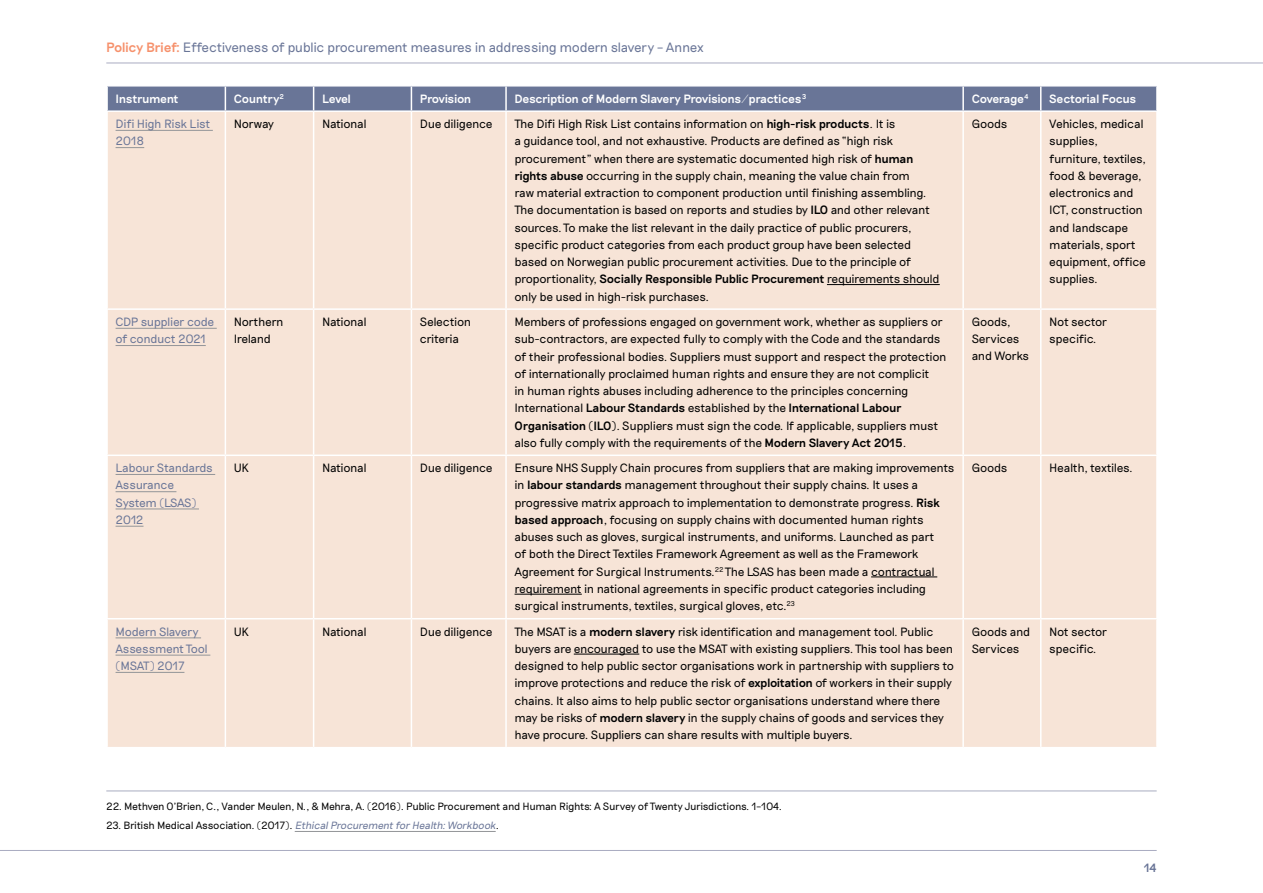
<style>
.page{position:relative;width:1263px;height:893px;background:#fff}
.page>*{position:absolute;margin:0;border:0;box-sizing:border-box;transform-origin:0 0}
.t1{font:300 13.5px "Riposte";letter-spacing:-.035em;color:#697597}
.t2{font:300 12px/17.2px "Riposte";letter-spacing:-.04em;color:#000}
.t3{font:300 12px/17.2px "Riposte";letter-spacing:-.035em;color:#697597}
.t4{font:500 12px "Riposte";letter-spacing:-.035em;color:#fff}
.t5{font:300 12px/17.2px "Riposte";letter-spacing:-.02em;color:#000}
.t6{font:500 12px "Riposte";color:#697597}
.t7{font:300 10.5px "Riposte";letter-spacing:-.04em;color:#000}
.s1{font-weight:500;color:#f6916c}
.s2{font-weight:500}
.s3{font-style:italic;color:#697597}
</style>
<div class="page">
<hr style="left:106px;top:63px;width:1157px;height:1px;background:#a9acc1">
<hr style="left:0;top:850px;width:1157px;height:1px;background:#a9acc1">
<div style="left:108px;top:112px;width:1048px;height:635px;background:#f7e4d7"></div>
<div style="left:107px;top:86px;width:1050px;height:24px;background:#697597"></div>
<hr style="left:1156px;top:87px;width:2px;height:23px;background:#fff">
<hr style="left:225px;top:112px;width:1px;height:196px;background:#fff">
<hr style="left:313px;top:112px;width:1px;height:196px;background:#fff">
<hr style="left:411px;top:112px;width:1px;height:196px;background:#fff">
<hr style="left:505px;top:112px;width:2px;height:196px;background:#fff">
<hr style="left:962px;top:112px;width:2px;height:196px;background:#fff">
<hr style="left:1040px;top:112px;width:1px;height:196px;background:#fff">
<hr style="left:106px;top:308px;width:119px;height:2px;background:#fff">
<hr style="left:225px;top:308px;width:89px;height:2px;background:#fff">
<hr style="left:225px;top:310px;width:1px;height:145px;background:#fff">
<hr style="left:314px;top:308px;width:97px;height:2px;background:#fff">
<hr style="left:313px;top:310px;width:1px;height:145px;background:#fff">
<hr style="left:411px;top:308px;width:95px;height:2px;background:#fff">
<hr style="left:411px;top:310px;width:1px;height:145px;background:#fff">
<hr style="left:506px;top:308px;width:457px;height:2px;background:#fff">
<hr style="left:505px;top:310px;width:2px;height:145px;background:#fff">
<hr style="left:963px;top:308px;width:78px;height:2px;background:#fff">
<hr style="left:962px;top:310px;width:2px;height:145px;background:#fff">
<hr style="left:1041px;top:308px;width:117px;height:2px;background:#fff">
<hr style="left:1040px;top:310px;width:1px;height:145px;background:#fff">
<hr style="left:106px;top:455px;width:119px;height:1px;background:#fff">
<hr style="left:225px;top:455px;width:89px;height:1px;background:#fff">
<hr style="left:225px;top:456px;width:1px;height:162px;background:#fff">
<hr style="left:314px;top:455px;width:97px;height:1px;background:#fff">
<hr style="left:313px;top:456px;width:1px;height:162px;background:#fff">
<hr style="left:411px;top:455px;width:95px;height:1px;background:#fff">
<hr style="left:411px;top:456px;width:1px;height:162px;background:#fff">
<hr style="left:506px;top:455px;width:457px;height:1px;background:#fff">
<hr style="left:505px;top:456px;width:2px;height:162px;background:#fff">
<hr style="left:963px;top:455px;width:78px;height:1px;background:#fff">
<hr style="left:962px;top:456px;width:2px;height:162px;background:#fff">
<hr style="left:1041px;top:455px;width:117px;height:1px;background:#fff">
<hr style="left:1040px;top:456px;width:1px;height:162px;background:#fff">
<hr style="left:106px;top:618px;width:119px;height:1px;background:#fff">
<hr style="left:225px;top:618px;width:89px;height:1px;background:#fff">
<hr style="left:225px;top:619px;width:1px;height:128px;background:#fff">
<hr style="left:314px;top:618px;width:97px;height:1px;background:#fff">
<hr style="left:313px;top:619px;width:1px;height:128px;background:#fff">
<hr style="left:411px;top:618px;width:95px;height:1px;background:#fff">
<hr style="left:411px;top:619px;width:1px;height:128px;background:#fff">
<hr style="left:506px;top:618px;width:457px;height:1px;background:#fff">
<hr style="left:505px;top:619px;width:2px;height:128px;background:#fff">
<hr style="left:963px;top:618px;width:78px;height:1px;background:#fff">
<hr style="left:962px;top:619px;width:2px;height:128px;background:#fff">
<hr style="left:1041px;top:618px;width:117px;height:1px;background:#fff">
<hr style="left:1040px;top:619px;width:1px;height:128px;background:#fff">
<hr style="left:116px;top:130px;width:97px;height:1px;background:#939598">
<svg style="left:116px;top:147px;width:28px;height:1px"></svg>
<hr style="left:827px;top:284px;width:113px;height:1px;background:#000">
<hr style="left:116px;top:328px;width:101px;height:1px;background:#939598">
<hr style="left:116px;top:345px;width:90px;height:1px;background:#939598">
<hr style="left:116px;top:474px;width:99px;height:1px;background:#939598">
<hr style="left:116px;top:491px;width:60px;height:1px;background:#939598">
<hr style="left:116px;top:509px;width:83px;height:1px;background:#939598">
<svg style="left:116px;top:526px;width:27px;height:1px"></svg>
<hr style="left:871px;top:577px;width:66px;height:1px;background:#000">
<hr style="left:514px;top:594px;width:68px;height:1px;background:#000">
<hr style="left:116px;top:638px;width:85px;height:1px;background:#939598">
<hr style="left:116px;top:655px;width:94px;height:1px;background:#939598">
<hr style="left:116px;top:672px;width:68px;height:1px;background:#939598">
<hr style="left:574px;top:654px;width:65px;height:1px;background:#000">
<hr style="left:106px;top:791px;width:1051px;height:1px;background:#a9acc1">
<hr style="left:295px;top:831px;width:201px;height:1px;background:#939598">
<p class="t1" style="left:106px;top:39px;width:599px"><span class="s1">Policy Brief:</span> Effectiveness of public procurement measures in addressing modern slavery – Annex</p>
<p class="t4" style="left:116px;top:92px;width:65px">Instrument</p>
<p class="t4" style="left:234px;top:92px;width:52px">Country<sup>2</sup></p>
<p class="t4" style="left:322px;top:92px;width:30px">Level</p>
<p class="t4" style="left:420px;top:92px;width:53px">Provision</p>
<p class="t4" style="left:514px;top:92px;width:293px">Description of Modern Slavery Provisions/practices<sup>3</sup></p>
<p class="t4" style="left:972px;top:92px;width:58px">Coverage<sup>4</sup></p>
<p class="t4" style="left:1049px;top:92px;width:89px">Sectorial Focus</p>
<p class="t3" style="left:116px;top:116px;width:96px">Difi High Risk List<br>2018</p>
<p class="t2" style="left:234px;top:116px;width:42px">Norway</p>
<p class="t2" style="left:322px;top:116px;width:46px">National</p>
<p class="t2" style="left:420px;top:116px;width:74px">Due diligence</p>
<p class="t2" style="left:514px;top:116px;width:427px">The Difi High Risk List contains information on <span class="s2">high-risk products</span>. It is<br>a guidance tool, and not exhaustive. Products are defined as “high risk procurement” when there are systematic documented high risk of <span class="s2">human rights abuse</span> occurring in the supply chain, meaning the value chain from<br>raw material extraction to component production until finishing assembling.<br>The documentation is based on reports and studies by <span class="s2">ILO</span> and other relevant sources. To make the list relevant in the daily practice of public procurers, specific product categories from each product group have been selected based on Norwegian public procurement activities. Due to the principle of proportionality, <span class="s2">Socially Responsible Public Procurement</span> requirements should only be used in high-risk purchases.</p>
<p class="t2" style="left:972px;top:116px;width:37px">Goods</p>
<p class="t2" style="left:1049px;top:116px;width:98px">Vehicles, medical supplies, furniture, textiles, food &amp; beverage, electronics and<br>ICT, construction and landscape materials, sport equipment, office supplies.</p>
<p class="t3" style="left:116px;top:313px;width:100px">CDP supplier code of conduct 2021</p>
<p class="t2" style="left:234px;top:313px;width:51px">Northern<br>Ireland</p>
<p class="t2" style="left:322px;top:313px;width:46px">National</p>
<p class="t2" style="left:420px;top:313px;width:53px">Selection criteria</p>
<p class="t2" style="left:514px;top:313px;width:433px">Members of professions engaged on government work, whether as suppliers or sub-contractors, are expected fully to comply with the Code and the standards of their professional bodies. Suppliers must support and respect the protection of internationally proclaimed human rights and ensure they are not complicit<br>in human rights abuses including adherence to the principles concerning International <span class="s2">Labour Standards</span> established by the <span class="s2">International Labour Organisation (ILO)</span>. Suppliers must sign the code. If applicable, suppliers must also fully comply with the requirements of the <span class="s2">Modern Slavery Act 2015</span>.</p>
<p class="t2" style="left:972px;top:313px;width:59px">Goods,<br>Services and Works</p>
<p class="t2" style="left:1049px;top:313px;width:59px">Not sector specific.</p>
<p class="t3" style="left:116px;top:460px;width:99px">Labour Standards<br>Assurance<br>System (LSAS)<br>2012</p>
<p class="t2" style="left:234px;top:460px;width:17px">UK</p>
<p class="t2" style="left:322px;top:460px;width:46px">National</p>
<p class="t2" style="left:420px;top:460px;width:74px">Due diligence</p>
<p class="t2" style="left:514px;top:460px;width:441px">Ensure NHS Supply Chain procures from suppliers that are making improvements in <span class="s2">labour standards</span> management throughout their supply chains. It uses a progressive matrix approach to implementation to demonstrate progress. <span class="s2">Risk based approach</span>, focusing on supply chains with documented human rights abuses such as gloves, surgical instruments, and uniforms. Launched as part<br>of both the Direct Textiles Framework Agreement as well as the Framework Agreement for Surgical Instruments.<sup>22</sup> The LSAS has been made a contractual requirement in national agreements in specific product categories including surgical instruments, textiles, surgical gloves, etc.<sup>23</sup></p>
<p class="t2" style="left:972px;top:460px;width:37px">Goods</p>
<p class="t2" style="left:1049px;top:460px;width:85px">Health, textiles.</p>
<p class="t3" style="left:116px;top:623px;width:94px">Modern Slavery<br>Assessment Tool (MSAT) 2017</p>
<p class="t2" style="left:234px;top:623px;width:17px">UK</p>
<p class="t2" style="left:322px;top:623px;width:46px">National</p>
<p class="t2" style="left:420px;top:623px;width:74px">Due diligence</p>
<p class="t2" style="left:514px;top:623px;width:441px">The MSAT is a <span class="s2">modern slavery</span> risk identification and management tool. Public buyers are encouraged to use the MSAT with existing suppliers. This tool has been designed to help public sector organisations work in partnership with suppliers to improve protections and reduce the risk of <span class="s2">exploitation</span> of workers in their supply chains. It also aims to help public sector organisations understand where there may be risks of <span class="s2">modern slavery</span> in the supply chains of goods and services they have procure. Suppliers can share results with multiple buyers.</p>
<p class="t5" style="left:972px;top:623px;width:60px">Goods and<br>Services</p>
<p class="t2" style="left:1049px;top:623px;width:59px">Not sector specific.</p>
<p class="t7" style="left:106px;top:800px;width:677px">22. Methven O’Brien, C., Vander Meulen, N., &amp; Mehra, A. (2016). Public Procurement and Human Rights: A Survey of Twenty Jurisdictions. 1–104.</p>
<p class="t7" style="left:106px;top:819px;width:394px">23. B riti s h M e d i c a l As so c i ati o n . ( 2 01 7) . <span class="s3">EthicalProcurement for Health:Workbook</span>.</p>
<p class="t6" style="left:1144px;top:861px;width:14px">14</p>
</div>
